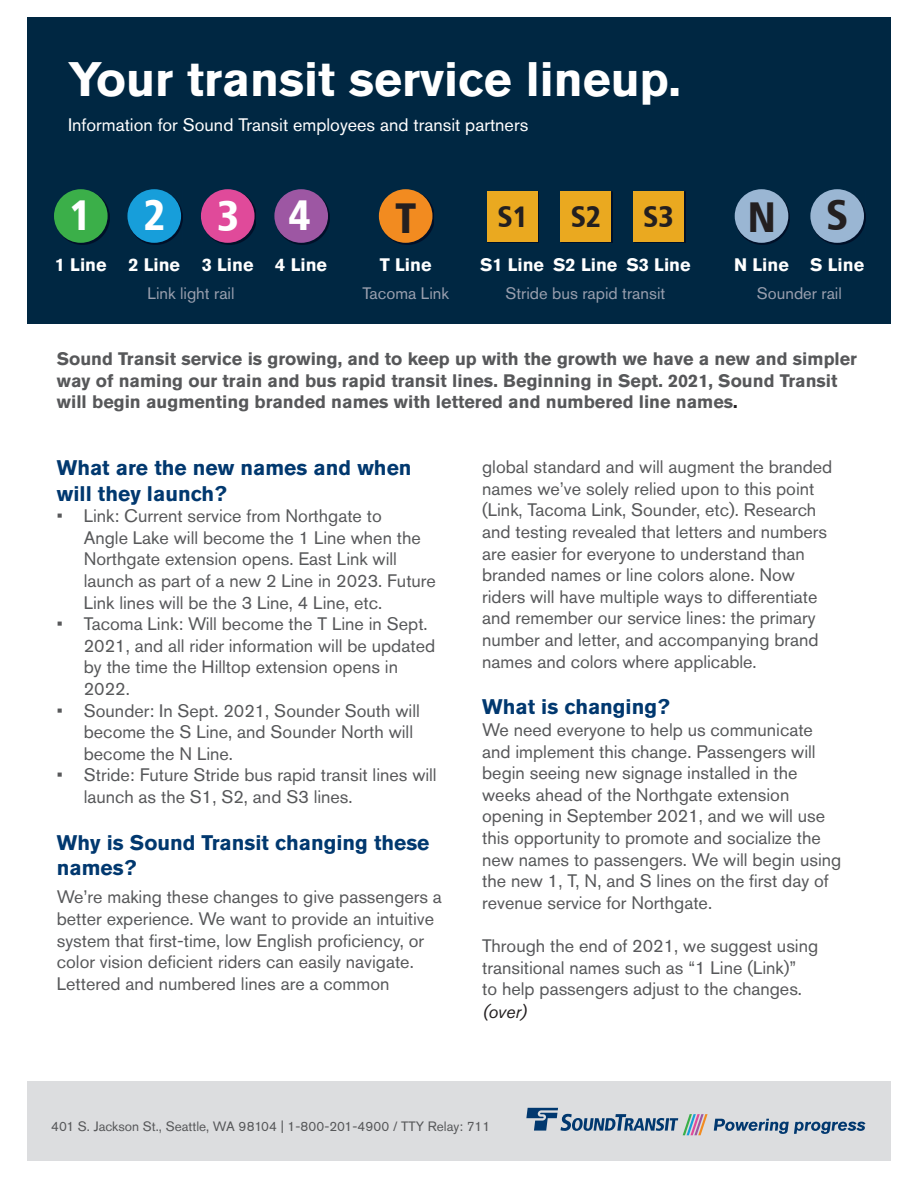
<style>
.page{position:relative;width:918px;height:1188px;background:#fff}
.page>*{position:absolute;margin:0;border:0;box-sizing:border-box;transform-origin:0 0}
.t1{font:700 48px "Akzidenz Grotesk Std";color:#fff}
.t2{font:43.05px "Humanist 777 BT Black Condensed B";color:#fff}
.t3{font:43.05px "Humanist 777 BT Black Condensed B";color:#231f20}
.t4{font:29.85px "Humanist 777 BT Black Condensed B";color:#231f20}
.t5{font:700 21px/25.2px "Akzidenz Grotesk Std";color:#01386f}
.t6{font:18px/21.6px "Akzidenz Grotesk Std";color:#57585a}
.t7{font:700 18px/21.6px "Akzidenz Grotesk Std";color:#57585a}
.t8{font:700 18px "Akzidenz Grotesk Std";color:#fff}
.t9{font:18px "Akzidenz Grotesk Std";color:#fff}
.t10{font:italic 18px "Akzidenz Grotesk Std";color:#231f20}
.t11{font:16.5px "Akzidenz Grotesk Std";color:#999fae}
.t12{font:13.5px "Akzidenz Grotesk Std";color:#57585a}
.s1{color:#231f20}
</style>
<div class="page">
<div style="left:27px;top:1081px;width:864px;height:80px;background:#dcdddf"></div>
<div style="left:27px;top:17px;width:864px;height:307px;background:#002742"></div>
<svg style="left:714px;top:1119px;width:152px;height:15px"></svg>
<svg style="left:526px;top:1108px;width:182px;height:27px"></svg>
<img style="left:55px;top:190px;width:54px;height:54px">
<div style="left:54px;top:189px;width:54px;height:54px;background:#3baf49;border-radius:50%"></div>
<img style="left:137px;top:190px;width:46px;height:54px">
<div style="left:127px;top:189px;width:54px;height:54px;background:#179eda;border-radius:50%"></div>
<img style="left:202px;top:190px;width:54px;height:54px">
<div style="left:201px;top:189px;width:54px;height:54px;background:#e04a9a;border-radius:50%"></div>
<img style="left:284px;top:190px;width:45px;height:54px">
<div style="left:274px;top:189px;width:54px;height:54px;background:#9d57a3;border-radius:50%"></div>
<img style="left:380px;top:190px;width:54px;height:54px">
<div style="left:379px;top:189px;width:53px;height:54px;background:#f28b20;border-radius:50%"></div>
<img style="left:488px;top:192px;width:51px;height:51px">
<div style="left:487px;top:191px;width:51px;height:50px;background:#eaa920"></div>
<img style="left:561px;top:192px;width:51px;height:51px">
<div style="left:560px;top:191px;width:51px;height:50px;background:#eaa920"></div>
<img style="left:634px;top:192px;width:51px;height:51px">
<div style="left:633px;top:191px;width:51px;height:50px;background:#eaa920"></div>
<img style="left:736px;top:190px;width:54px;height:54px">
<div style="left:735px;top:189px;width:53px;height:54px;background:#9ab6d3;border-radius:50%"></div>
<img style="left:820px;top:190px;width:45px;height:54px">
<div style="left:810px;top:189px;width:54px;height:54px;background:#9ab6d3;border-radius:50%"></div>
<h1 class="t1" style="left:68px;top:52px;width:614px">Your transit service lineup.</h1>
<p class="t9" style="left:68px;top:114px;width:462px">Information for Sound Transit employees and transit partners</p>
<h2 class="t2" style="left:70px;top:188px;width:24px">1</h2>
<p class="t8" style="left:55px;top:255px;width:53px">1 Line</p>
<h2 class="t2" style="left:143px;top:188px;width:24px">2</h2>
<p class="t8" style="left:128px;top:255px;width:53px">2 Line</p>
<h2 class="t2" style="left:217px;top:188px;width:24px">3</h2>
<p class="t8" style="left:202px;top:255px;width:53px">3 Line</p>
<h2 class="t2" style="left:288px;top:188px;width:24px">4</h2>
<p class="t8" style="left:275px;top:255px;width:53px">4 Line</p>
<h2 class="t3" style="left:395px;top:190px;width:23px">T</h2>
<p class="t8" style="left:380px;top:255px;width:53px">T Line</p>
<h3 class="t4" style="left:498px;top:197px;width:32px">S1</h3>
<p class="t8" style="left:480px;top:255px;width:66px">S1 Line</p>
<h3 class="t4" style="left:571px;top:197px;width:32px">S2</h3>
<p class="t8" style="left:553px;top:255px;width:66px">S2 Line</p>
<h3 class="t4" style="left:643px;top:197px;width:32px">S3</h3>
<p class="t8" style="left:627px;top:255px;width:66px">S3 Line</p>
<h2 class="t3" style="left:747px;top:190px;width:30px">N</h2>
<p class="t8" style="left:734px;top:255px;width:56px">N Line</p>
<h2 class="t3" style="left:826px;top:188px;width:23px">S</h2>
<p class="t8" style="left:810px;top:255px;width:56px">S Line</p>
<p class="t11" style="left:148px;top:283px;width:88px">Link light rail</p>
<p class="t11" style="left:362px;top:283px;width:88px">Tacoma Link</p>
<p class="t11" style="left:505px;top:283px;width:161px">Stride bus rapid transit</p>
<p class="t11" style="left:757px;top:283px;width:86px">Sounder rail</p>
<p class="t7" style="left:57px;top:348px;width:802px">Sound Transit service is growing, and to keep up with the growth we have a new and simpler way of naming our train and bus rapid transit lines. Beginning in Sept. 2021, Sound Transit will begin augmenting branded names with lettered and numbered line names<span class="s1">.</span></p>
<p class="t5" style="left:57px;top:456px;width:356px">What are the new names and when will they launch?</p>
<p class="t6" style="left:84px;top:505px;width:354px;text-indent:-27px">• Link: Current service from Northgate to<br>Angle Lake will become the 1 Line when the Northgate extension opens. East Link will launch as part of a new 2 Line in 2023. Future Link lines will be the 3 Line, 4 Line, etc.</p>
<p class="t6" style="left:84px;top:613px;width:353px;text-indent:-27px">• Tacoma Link: Will become the T Line in Sept.<br>2021, and all rider information will be updated by the time the Hilltop extension opens in 2022.</p>
<p class="t6" style="left:84px;top:699px;width:338px;text-indent:-27px">• Sounder: In Sept. 2021, Sounder South will become the S Line, and Sounder North will become the N Line.</p>
<p class="t6" style="left:84px;top:764px;width:354px;text-indent:-27px">• Stride: Future Stride bus rapid transit lines will launch as the S1, S2, and S3 lines.</p>
<p class="t5" style="left:57px;top:830px;width:374px">Why is Sound Transit changing these names?</p>
<p class="t6" style="left:57px;top:886px;width:387px">We’re making these changes to give passengers a better experience. We want to provide an intuitive system that first-time, low English proficiency, or color vision deficient riders can easily navigate.<br>Lettered and numbered lines are a common</p>
<p class="t6" style="left:482px;top:456px;width:352px">global standard and will augment the branded names we’ve solely relied upon to this point (Link, Tacoma Link, Sounder, etc). Research and testing revealed that letters and numbers are easier for everyone to understand than branded names or line colors alone. Now riders will have multiple ways to differentiate and remember our service lines: the primary number and letter, and accompanying brand names and colors where applicable.</p>
<p class="t5" style="left:482px;top:694px;width:189px">What is changing?</p>
<p class="t6" style="left:482px;top:719px;width:361px">We need everyone to help us communicate and implement this change. Passengers will begin seeing new signage installed in the weeks ahead of the Northgate extension opening in September 2021, and we will use this opportunity to promote and socialize the new names to passengers. We will begin using the new 1, T, N, and S lines on the first day of revenue service for Northgate.</p>
<p class="t6" style="left:482px;top:935px;width:338px">Through the end of 2021, we suggest using transitional names such as “1 Line (Link)”<br>to help passengers adjust to the changes.</p>
<p class="t10" style="left:483px;top:1001px;width:45px">(over)</p>
<p class="t12" style="left:51px;top:1118px;width:441px">401 S. Jackson St., Seattle, WA 98104 | 1-800-201-4900 / TTY Relay: 711</p>
</div>
